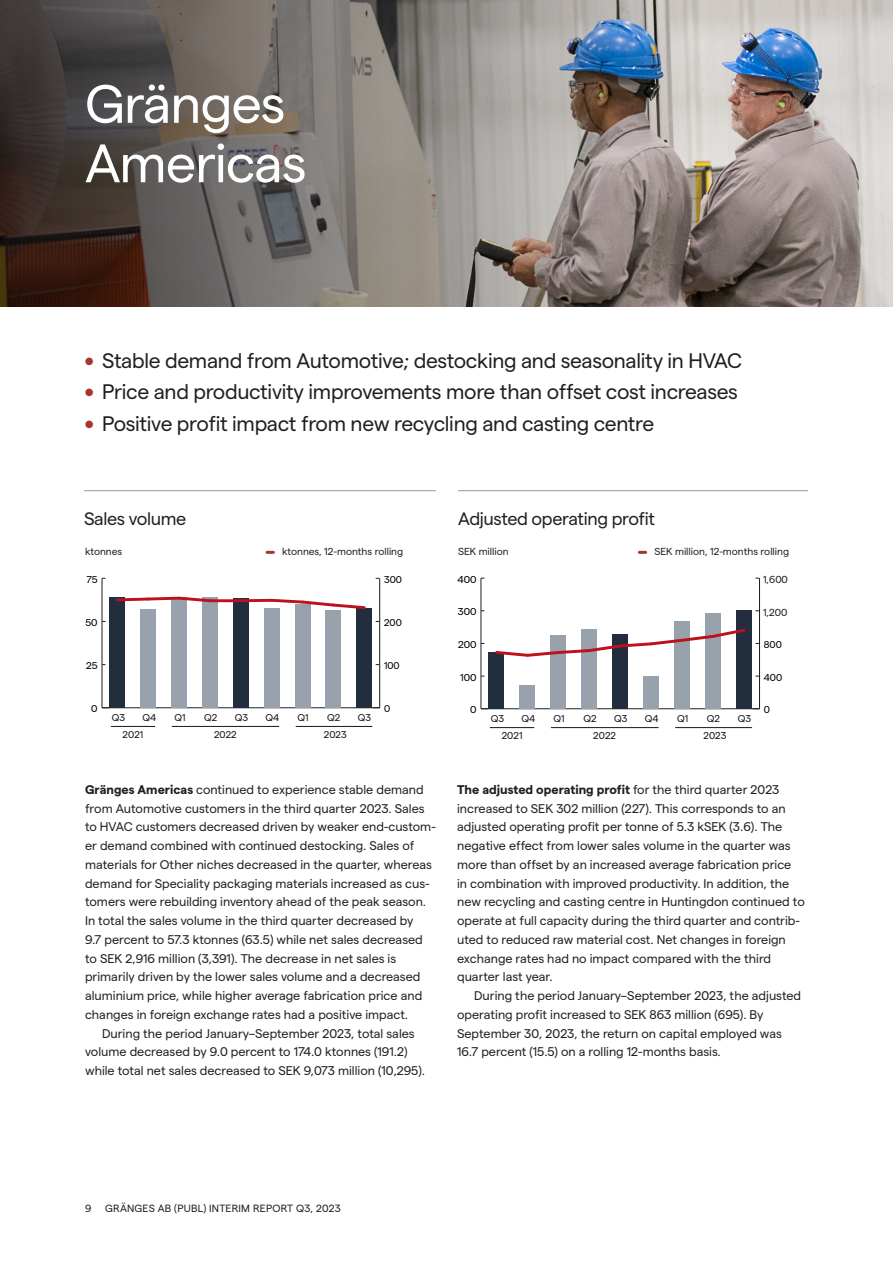
<style>
.page{position:relative;width:893px;height:1263px;background:#fff}
.page>*{position:absolute;margin:0;border:0;box-sizing:border-box;transform-origin:0 0}
.Vignette_large{font:54px/59.4px "Matter";letter-spacing:-.02em;color:#fff}
.t1{font:21px "Matter";letter-spacing:-.015em;color:#231f20}
.Headline_12_line_above{font:18px "Matter";letter-spacing:-.02em;color:#231f20}
.Body{font:12.6px/18.8px "Matter";color:#231f20}
.Body_indented{font:12.6px/18.8px "Matter";color:#231f20}
.t2{font:10.5px "Matter";letter-spacing:.02em;color:#231f20}
.Body_small{font:10.2px "Matter";color:#231f20}
.t3{font:10.05px "Matter";color:#19171b}
.t4{font:10.05px "Matter";color:#000}
.t5{font:10.05px "Matter";color:#000;scale:1.04 1}
.t6{font:9.9px "Matter";color:#19171b}
.t7{font:9.9px "Matter";color:#000}
.t8{font:9.9px "Matter";color:#000;scale:1.05 1}
.s1{color:#a7362f}
.s2{font-weight:700}
</style>
<div class="page">
<img style="left:697px;top:0;width:196px;height:306px">
<svg style="left:0;top:0;width:697px;height:306px;background:#77716d"></svg>
<hr style="left:84px;top:490px;width:352px;height:1px;background:#939598">
<hr style="left:458px;top:490px;width:350px;height:1px;background:#939598">
<hr style="left:102px;top:707px;width:278px;height:1px;background:#231f20">
<hr style="left:102px;top:578px;width:1px;height:130px;background:#231f20">
<div style="left:110px;top:598px;width:15px;height:110px;background:#222d3e"></div>
<div style="left:141px;top:609px;width:15px;height:99px;background:#97a2ad"></div>
<div style="left:172px;top:597px;width:15px;height:111px;background:#97a2ad"></div>
<div style="left:202px;top:598px;width:16px;height:110px;background:#97a2ad"></div>
<div style="left:233px;top:598px;width:15px;height:110px;background:#222d3e"></div>
<div style="left:264px;top:608px;width:15px;height:100px;background:#97a2ad"></div>
<div style="left:295px;top:604px;width:15px;height:104px;background:#97a2ad"></div>
<div style="left:326px;top:610px;width:15px;height:98px;background:#97a2ad"></div>
<div style="left:357px;top:608px;width:15px;height:100px;background:#222d3e"></div>
<hr style="left:111px;top:726px;width:44px;height:1px;background:#19171b">
<hr style="left:172px;top:726px;width:107px;height:1px;background:#19171b">
<hr style="left:296px;top:726px;width:76px;height:1px;background:#19171b">
<hr style="left:379px;top:578px;width:1px;height:130px;background:#19171b">
<svg style="left:115px;top:596px;width:98px;height:8px"></svg>
<hr style="left:210px;top:599px;width:31px;height:3px;background:#be101e">
<hr style="left:241px;top:599px;width:31px;height:3px;background:#be101e">
<svg style="left:269px;top:598px;width:97px;height:13px"></svg>
<hr style="left:481px;top:708px;width:278px;height:1px;background:#231f20">
<hr style="left:481px;top:578px;width:1px;height:131px;background:#231f20">
<div style="left:489px;top:653px;width:15px;height:56px;background:#222d3e"></div>
<div style="left:520px;top:685px;width:15px;height:24px;background:#97a2ad"></div>
<div style="left:551px;top:635px;width:15px;height:74px;background:#97a2ad"></div>
<div style="left:582px;top:629px;width:15px;height:80px;background:#97a2ad"></div>
<div style="left:613px;top:635px;width:15px;height:74px;background:#222d3e"></div>
<div style="left:644px;top:676px;width:15px;height:33px;background:#97a2ad"></div>
<div style="left:675px;top:621px;width:15px;height:88px;background:#97a2ad"></div>
<div style="left:705px;top:613px;width:16px;height:96px;background:#97a2ad"></div>
<div style="left:736px;top:610px;width:16px;height:99px;background:#222d3e"></div>
<hr style="left:490px;top:727px;width:44px;height:1px;background:#19171b">
<hr style="left:551px;top:727px;width:108px;height:1px;background:#19171b">
<hr style="left:675px;top:727px;width:77px;height:1px;background:#19171b">
<hr style="left:759px;top:578px;width:1px;height:131px;background:#19171b">
<svg style="left:493px;top:627px;width:253px;height:31px"></svg>
<svg style="left:639px;top:551px;width:7px;height:3px"></svg>
<svg style="left:267px;top:551px;width:6px;height:3px"></svg>
<p class="Vignette_large" style="left:85px;top:70px;width:223px">Gränges<br>Americas</p>
<p class="t1" style="left:85px;top:345px;width:659px"><span class="s1">●</span> Stable demand from Automotive; destocking and seasonality in HVAC</p>
<p class="t1" style="left:85px;top:376px;width:654px"><span class="s1">●</span> Price and productivity improvements more than offset cost increases</p>
<p class="t1" style="left:85px;top:408px;width:571px"><span class="s1">●</span> Positive profit impact from new recycling and casting centre</p>
<p class="Headline_12_line_above" style="left:84px;top:505px;width:104px">Sales volume</p>
<p class="Headline_12_line_above" style="left:458px;top:505px;width:198px">Adjusted operating profit</p>
<p class="Body_small" style="left:85px;top:544px;width:39px">ktonnes</p>
<p class="Body_small" style="left:458px;top:544px;width:52px">SEK million</p>
<p class="Body_small" style="left:282px;top:544px;width:123px">ktonnes, 12-months rolling</p>
<p class="t8" style="left:86px;top:572px;width:12px">75</p>
<p class="t7" style="left:384px;top:572px;width:19px">300</p>
<p class="t5" style="left:457px;top:572px;width:20px">400</p>
<p class="t5" style="left:458px;top:604px;width:20px">300</p>
<p class="t8" style="left:85px;top:615px;width:13px">50</p>
<p class="t7" style="left:384px;top:615px;width:19px">200</p>
<p class="t5" style="left:458px;top:637px;width:19px">200</p>
<p class="t8" style="left:86px;top:658px;width:13px">25</p>
<p class="t7" style="left:384px;top:658px;width:17px">100</p>
<p class="t5" style="left:460px;top:670px;width:17px">100</p>
<p class="Body_small" style="left:654px;top:544px;width:136px">SEK million, 12-months rolling</p>
<p class="Body_small" style="left:763px;top:572px;width:26px">1,600</p>
<p class="t4" style="left:764px;top:572px;width:23px">1600</p>
<p class="t4" style="left:764px;top:604px;width:23px">1200</p>
<p class="Body_small" style="left:763px;top:605px;width:26px">1,200</p>
<p class="t4" style="left:764px;top:637px;width:20px">800</p>
<p class="t4" style="left:764px;top:670px;width:20px">400</p>
<p class="t8" style="left:91px;top:702px;width:8px">0</p>
<p class="t6" style="left:112px;top:710px;width:15px">Q3</p>
<p class="t6" style="left:142px;top:710px;width:15px">Q4</p>
<p class="t6" style="left:174px;top:710px;width:13px">Q1</p>
<p class="t6" style="left:204px;top:710px;width:15px">Q2</p>
<p class="t6" style="left:235px;top:710px;width:15px">Q3</p>
<p class="t6" style="left:265px;top:710px;width:15px">Q4</p>
<p class="t6" style="left:297px;top:710px;width:13px">Q1</p>
<p class="t6" style="left:327px;top:710px;width:15px">Q2</p>
<p class="t6" style="left:358px;top:710px;width:15px">Q3</p>
<p class="t6" style="left:123px;top:727px;width:22px">2021</p>
<p class="t6" style="left:214px;top:727px;width:24px">2022</p>
<p class="t6" style="left:324px;top:727px;width:24px">2023</p>
<p class="t7" style="left:384px;top:702px;width:8px">0</p>
<p class="t5" style="left:470px;top:702px;width:8px">0</p>
<p class="t3" style="left:491px;top:711px;width:15px">Q3</p>
<p class="t3" style="left:521px;top:711px;width:15px">Q4</p>
<p class="t3" style="left:554px;top:711px;width:13px">Q1</p>
<p class="t3" style="left:583px;top:711px;width:15px">Q2</p>
<p class="t3" style="left:614px;top:711px;width:15px">Q3</p>
<p class="t3" style="left:645px;top:711px;width:15px">Q4</p>
<p class="t3" style="left:677px;top:711px;width:13px">Q1</p>
<p class="t3" style="left:707px;top:711px;width:15px">Q2</p>
<p class="t3" style="left:738px;top:711px;width:15px">Q3</p>
<p class="t3" style="left:502px;top:728px;width:22px">2021</p>
<p class="t3" style="left:593px;top:728px;width:24px">2022</p>
<p class="t3" style="left:703px;top:728px;width:25px">2023</p>
<p class="t4" style="left:764px;top:702px;width:8px">0</p>
<p class="Body" style="left:85px;top:779px;width:352px"><span class="s2">Gränges Americas</span> continued to experience stable demand from Automotive customers in the third quarter 2023. Sales to HVAC customers decreased driven by weaker end-custom&shy;er demand combined with continued destocking. Sales of materials for Other niches decreased in the quarter, whereas demand for Speciality packaging materials increased as cus&shy;tomers were rebuilding inventory ahead of the peak season.<br>In total the sales volume in the third quarter decreased by<br>9.7 percent to 57.3 ktonnes (63.5) while net sales decreased to SEK 2,916 million (3,391). The decrease in net sales is primarily driven by the lower sales volume and a decreased aluminium price, while higher average fabrication price and changes in foreign exchange rates had a positive impact.</p>
<p class="Body_indented" style="left:85px;top:1023px;width:342px;text-indent:17px">During the period January–September 2023, total sales volume decreased by 9.0 percent to 174.0 ktonnes (191.2) while total net sales decreased to SEK 9,073 million (10,295).</p>
<p class="Body" style="left:457px;top:779px;width:349px"><span class="s2">The adjusted operating profit</span> for the third quarter 2023 increased to SEK 302 million (227). This corresponds to an adjusted operating profit per tonne of 5.3 kSEK (3.6). The negative effect from lower sales volume in the quarter was more than offset by an increased average fabrication price<br>in combination with improved productivity. In addition, the new recycling and casting centre in Huntingdon continued to operate at full capacity during the third quarter and contrib&shy;uted to reduced raw material cost. Net changes in foreign exchange rates had no impact compared with the third quarter last year.</p>
<p class="Body_indented" style="left:457px;top:985px;width:346px;text-indent:17px">During the period January–September 2023, the adjusted operating profit increased to SEK 863 million (695). By September 30, 2023, the return on capital employed was 16.7 percent (15.5) on a rolling 12-months basis.</p>
<p class="t2" style="left:85px;top:1200px;width:8px">9</p>
<p class="t2" style="left:105px;top:1200px;width:237px">GRÄNGES AB (PUBL) INTERIM REPORT Q3, 2023</p>
</div>
